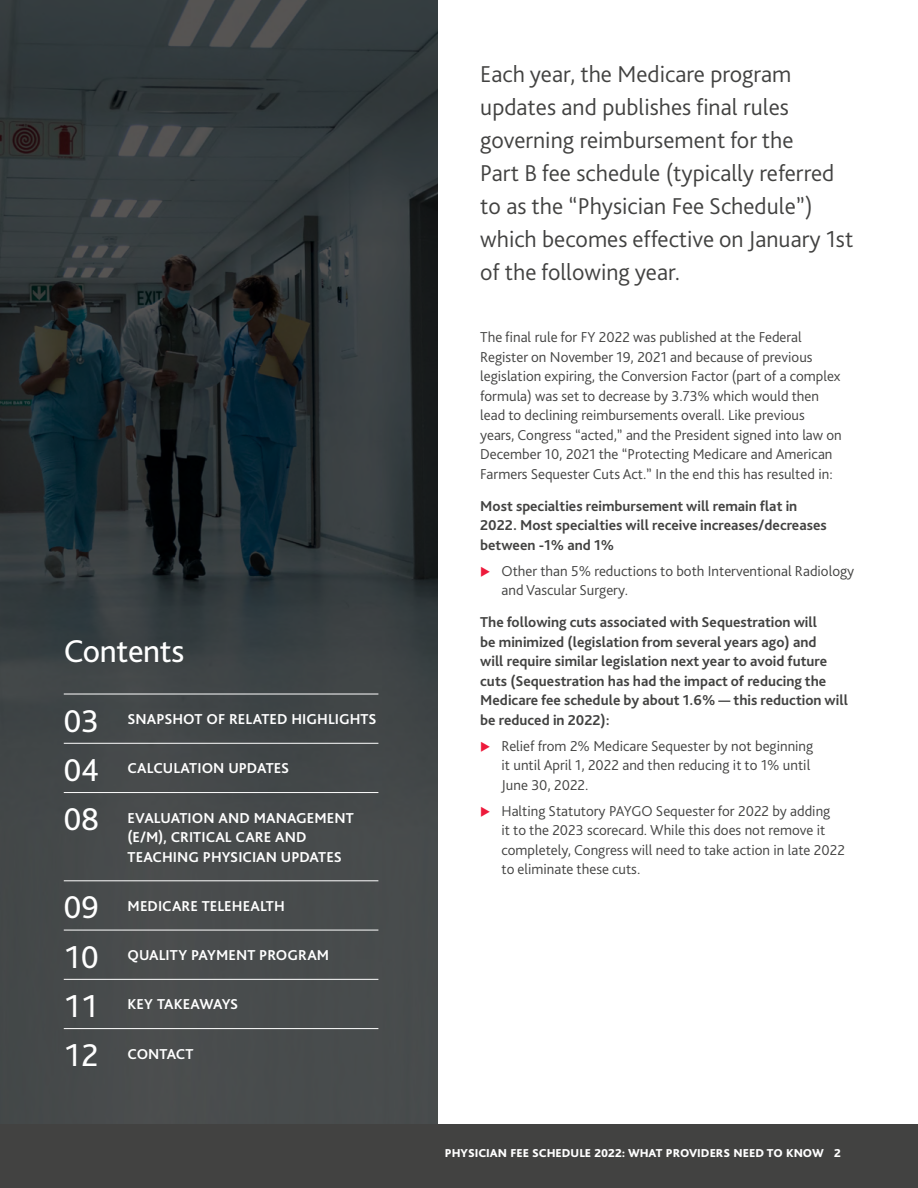
<style>
.page{position:relative;width:918px;height:1188px;background:#fff}
.page>*{position:absolute;margin:0;border:0;box-sizing:border-box;transform-origin:0 0}
.t1{font:33px "Bliss Pro";letter-spacing:-.01em;color:#fff}
.t2{font:300 24px/33px "Bliss Pro";color:#424241}
.t3{font:300 15px/19.5px "Bliss Pro";color:#424241}
.t4{font:700 15px/19.5px "Bliss Pro";color:#424241}
.t5{font:700 15px/19.5px "Bliss Pro";letter-spacing:.005em;color:#fff}
.t6{font:800 12px "Bliss Pro";color:#fff}
.s1{font-weight:400;font-size:33px}
</style>
<div class="page">
<img style="left:0;top:0;width:438px;height:1124px">
<hr style="left:64px;top:694px;width:314px;height:1px;background:#fff">
<hr style="left:64px;top:743px;width:314px;height:1px;background:#fff">
<hr style="left:64px;top:792px;width:314px;height:1px;background:#fff">
<hr style="left:64px;top:880px;width:314px;height:1px;background:#fff">
<hr style="left:64px;top:930px;width:314px;height:1px;background:#fff">
<hr style="left:64px;top:979px;width:314px;height:1px;background:#fff">
<hr style="left:64px;top:1028px;width:314px;height:1px;background:#fff">
<div style="left:0;top:1124px;width:918px;height:64px;background:#424241"></div>
<h1 class="t1" style="left:64px;top:631px;width:122px">Contents</h1>
<p class="t5" style="left:64px;top:709px;width:314px"><span class="s1">03</span> SNAPSHOT OF RELATED HIGHLIGHTS</p>
<p class="t5" style="left:64px;top:758px;width:227px"><span class="s1">04</span> CALCULATION UPDATES</p>
<p class="t5" style="left:128px;top:808px;width:228px;text-indent:-64px"><span class="s1">08</span> EVALUATION AND MANAGEMENT (E/M), CRITICAL CARE AND<br>TEACHING PHYSICIAN UPDATES</p>
<p class="t5" style="left:64px;top:896px;width:223px"><span class="s1">09</span> MEDICARE TELEHEALTH</p>
<p class="t5" style="left:64px;top:945px;width:267px"><span class="s1">10</span> QUALITY PAYMENT PROGRAM</p>
<p class="t5" style="left:64px;top:994px;width:176px"><span class="s1">11</span> KEY TAKEAWAYS</p>
<p class="t5" style="left:64px;top:1044px;width:131px"><span class="s1">12</span> CONTACT</p>
<p class="t2" style="left:480px;top:57px;width:375px">Each year, the Medicare program updates and publishes final rules governing reimbursement for the<br>Part B fee schedule (typically referred to as the “Physician Fee Schedule”) which becomes effective on January 1st of the following year.</p>
<p class="t3" style="left:480px;top:327px;width:363px">The final rule for FY 2022 was published at the Federal Register on November 19, 2021 and because of previous legislation expiring, the Conversion Factor (part of a complex formula) was set to decrease by 3.73% which would then lead to declining reimbursements overall. Like previous years, Congress “acted,” and the President signed into law on December 10, 2021 the “Protecting Medicare and American Farmers Sequester Cuts Act.” In the end this has resulted in:</p>
<p class="t4" style="left:480px;top:496px;width:348px">Most specialties reimbursement will remain flat in<br>2022. Most specialties will receive increases/decreases between -1% and 1%</p>
<p class="t3" style="left:502px;top:561px;width:354px">Other than 5% reductions to both Interventional Radiology and Vascular Surgery.</p>
<p class="t4" style="left:480px;top:612px;width:369px">The following cuts associated with Sequestration will<br>be minimized (legislation from several years ago) and<br>will require similar legislation next year to avoid future cuts (Sequestration has had the impact of reducing the Medicare fee schedule by about 1.6% — this reduction will be reduced in 2022):</p>
<p class="t3" style="left:502px;top:736px;width:313px">Relief from 2% Medicare Sequester by not beginning it until April 1, 2022 and then reducing it to 1% until<br>June 30, 2022.</p>
<p class="t3" style="left:502px;top:801px;width:345px">Halting Statutory PAYGO Sequester for 2022 by adding<br>it to the 2023 scorecard. While this does not remove it completely, Congress will need to take action in late 2022 to eliminate these cuts.</p>
<p class="t6" style="left:445px;top:1146px;width:397px">PHYSICIAN FEE SCHEDULE 2022: WHAT PROVIDERS NEED TO KNOW 2</p>
</div>
